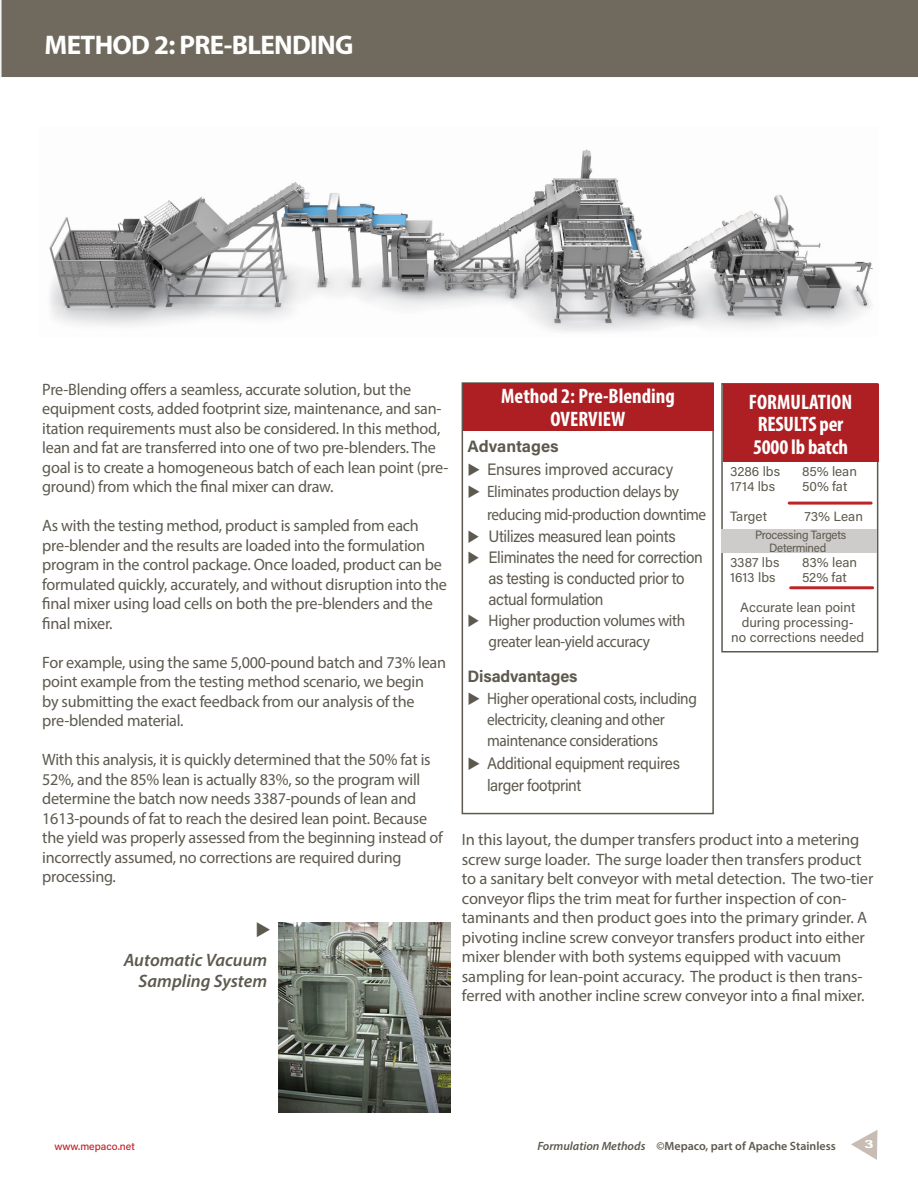
<style>
.page{position:relative;width:918px;height:1188px;background:#fff}
.page>*{position:absolute;margin:0;border:0;box-sizing:border-box;transform-origin:0 0}
.t1{font:700 27px "Myriad Pro";letter-spacing:-.025em;color:#fff}
.t2{font:700 condensed 21px/22.5px "Myriad Pro";color:#fff;text-align:center}
.t3{font:italic 600 18px/21.6px "Myriad Pro";color:#5d594e;text-align:right}
.t4{font:16.5px/19.5px "Myriad Pro";letter-spacing:-.015em;color:#5d594e}
.t5{font:16.5px/22.5px "Myriad Pro";letter-spacing:-.015em;color:#5d594e;scale:.93 1}
.t6{font:16.5px/21px "Acumin Pro";letter-spacing:-.025em;color:#5d594e;scale:.93 1}
.t7{font:16.5px "Acumin Pro";letter-spacing:-.025em;color:#5d594e;scale:.95 1}
.t8{font:700 16.5px "Acumin Pro";letter-spacing:-.005em;color:#5d594e}
.t9{font:13.5px "Acumin Pro";color:#5d594e}
.t10{font:600 12px "Myriad Pro";color:#5d594e}
.t11{font:12px "Acumin Pro";letter-spacing:-.025em;color:#5d594e;scale:.96 1}
.t12{font:700 12px "Acumin Pro Cond";color:#fff;scale:1.75 1}
.t13{font:500 10.5px "Acumin Pro";color:#c02025}
.s1{font-style:italic}
</style>
<div class="page">
<div style="left:721px;top:383px;width:157px;height:269px;border:2px solid #5d594e"></div>
<div style="left:1px;top:0;width:917px;height:77px;background:#6f6a5d"></div>
<svg style="left:0;top:1px;width:1px;height:77px"></svg>
<svg style="left:851px;top:1130px;width:27px;height:30px"></svg>
<img style="left:49px;top:149px;width:824px;height:183px">
<div style="left:721px;top:530px;width:156px;height:23px;background:#ceccca"></div>
<hr style="left:789px;top:502px;width:82px;height:3px;background:#be2427">
<div style="left:723px;top:384px;width:155px;height:78px;background:#ad1f23"></div>
<div style="left:462px;top:382px;width:252px;height:432px;background:#fff;border:2px solid #5d594e"></div>
<hr style="left:791px;top:586px;width:82px;height:3px;background:#be2427">
<div style="left:463px;top:383px;width:251px;height:47px;background:#ad1f23"></div>
<img style="left:279px;top:922px;width:171px;height:190px">
<p class="t1" style="left:45px;top:27px;width:311px">METHOD 2: PRE-BLENDING</p>
<p class="t4" style="left:42px;top:379px;width:408px">Pre-Blending offers a seamless, accurate solution, but the equipment costs, added footprint size, maintenance, and san&shy;itation requirements must also be considered. In this method, lean and fat are transferred into one of two pre-blenders. The goal is to create a homogeneous batch of each lean point (pre&shy;ground) from which the final mixer can draw.</p>
<p class="t4" style="left:42px;top:516px;width:406px">As with the testing method, product is sampled from each pre-blender and the results are loaded into the formulation program in the control package. Once loaded, product can be formulated quickly, accurately, and without disruption into the final mixer using load cells on both the pre-blenders and the final mixer.</p>
<p class="t4" style="left:42px;top:652px;width:405px">For example, using the same 5,000-pound batch and 73% lean point example from the testing method scenario, we begin<br>by submitting the exact feedback from our analysis of the pre-blended material.</p>
<p class="t4" style="left:42px;top:750px;width:390px">With this analysis, it is quickly determined that the 50% fat is 52%, and the 85% lean is actually 83%, so the program will determine the batch now needs 3387-pounds of lean and 1613-pounds of fat to reach the desired lean point. Because</p>
<p class="t4" style="left:42px;top:828px;width:402px">the yield was properly assessed from the beginning instead of</p>
<p class="t4" style="left:42px;top:847px;width:361px">incorrectly assumed, no corrections are required during</p>
<p class="t4" style="left:42px;top:867px;width:75px">processing.</p>
<p class="t3" style="left:124px;top:949px;width:145px">Automatic Vacuum<br>Sampling System</p>
<p class="t2" style="left:501px;top:385px;width:175px">Method 2: Pre-Blending<br>OVERVIEW</p>
<p class="t8" style="left:468px;top:435px;width:93px">Advantages</p>
<p class="t7" style="left:468px;top:457px;width:218px">◆ Ensures improved accuracy</p>
<p class="t5" style="left:487px;top:480px;width:237px;text-indent:-20px">◆ Eliminates production delays by reducing mid-production downtime</p>
<p class="t6" style="left:468px;top:525px;width:225px">◆ Utilizes measured lean points</p>
<p class="t6" style="left:489px;top:546px;width:232px;text-indent:-21px">◆ Eliminates the need for correction as testing is conducted prior to actual formulation</p>
<p class="t5" style="left:468px;top:609px;width:236px">◆ Higher production volumes with</p>
<p class="t5" style="left:489px;top:630px;width:175px">greater lean-yield accuracy</p>
<p class="t8" style="left:468px;top:664px;width:112px">Disadvantages</p>
<p class="t5" style="left:487px;top:688px;width:227px;line-height:21px;text-indent:-20px">◆ Higher operational costs, including electricity, cleaning and other</p>
<p class="t5" style="left:487px;top:729px;width:186px">maintenance considerations</p>
<p class="t6" style="left:487px;top:751px;width:209px;line-height:22.5px;text-indent:-20px">◆ Additional equipment requires larger footprint</p>
<p class="t2" style="left:749px;top:390px;width:105px">FORMULATION<br>RESULTS per</p>
<p class="t2" style="left:753px;top:435px;width:96px">5000 lb batch</p>
<p class="t9" style="left:730px;top:462px;width:52px">3286 lbs</p>
<p class="t9" style="left:802px;top:462px;width:57px">85% lean</p>
<p class="t9" style="left:730px;top:477px;width:47px">1714 lbs</p>
<p class="t9" style="left:802px;top:477px;width:47px">50% fat</p>
<p class="t9" style="left:730px;top:507px;width:39px">Target</p>
<p class="t9" style="left:804px;top:507px;width:60px">73% Lean</p>
<p class="t11" style="left:755px;top:526px;width:97px">Processing Targets</p>
<p class="t11" style="left:769px;top:540px;width:61px">Determined</p>
<p class="t9" style="left:730px;top:553px;width:51px">3387 lbs</p>
<p class="t9" style="left:802px;top:553px;width:57px">83% lean</p>
<p class="t9" style="left:730px;top:568px;width:47px">1613 lbs</p>
<p class="t9" style="left:802px;top:568px;width:46px">52% fat</p>
<p class="t9" style="left:740px;top:598px;width:117px">Accurate lean point</p>
<p class="t9" style="left:742px;top:613px;width:114px">during processing-</p>
<p class="t9" style="left:731px;top:628px;width:134px">no corrections needed</p>
<p class="t4" style="left:462px;top:830px;width:413px">In this layout, the dumper transfers product into a metering screw surge loader. The surge loader then transfers product to a sanitary belt conveyor with metal detection. The two-tier conveyor flips the trim meat for further inspection of con&shy;taminants and then product goes into the primary grinder. A pivoting incline screw conveyor transfers product into either mixer blender with both systems equipped with vacuum sampling for lean-point accuracy. The product is then trans&shy;ferred with another incline screw conveyor into a final mixer.</p>
<p class="t13" style="left:55px;top:1139px;width:82px">www.mepaco.net</p>
<p class="t10" style="left:537px;top:1139px;width:300px"><span class="s1">Formulation Methods</span> ©Mepaco, part of Apache Stainless</p>
<p class="t12" style="left:865px;top:1136px;width:7px">3</p>
</div>
